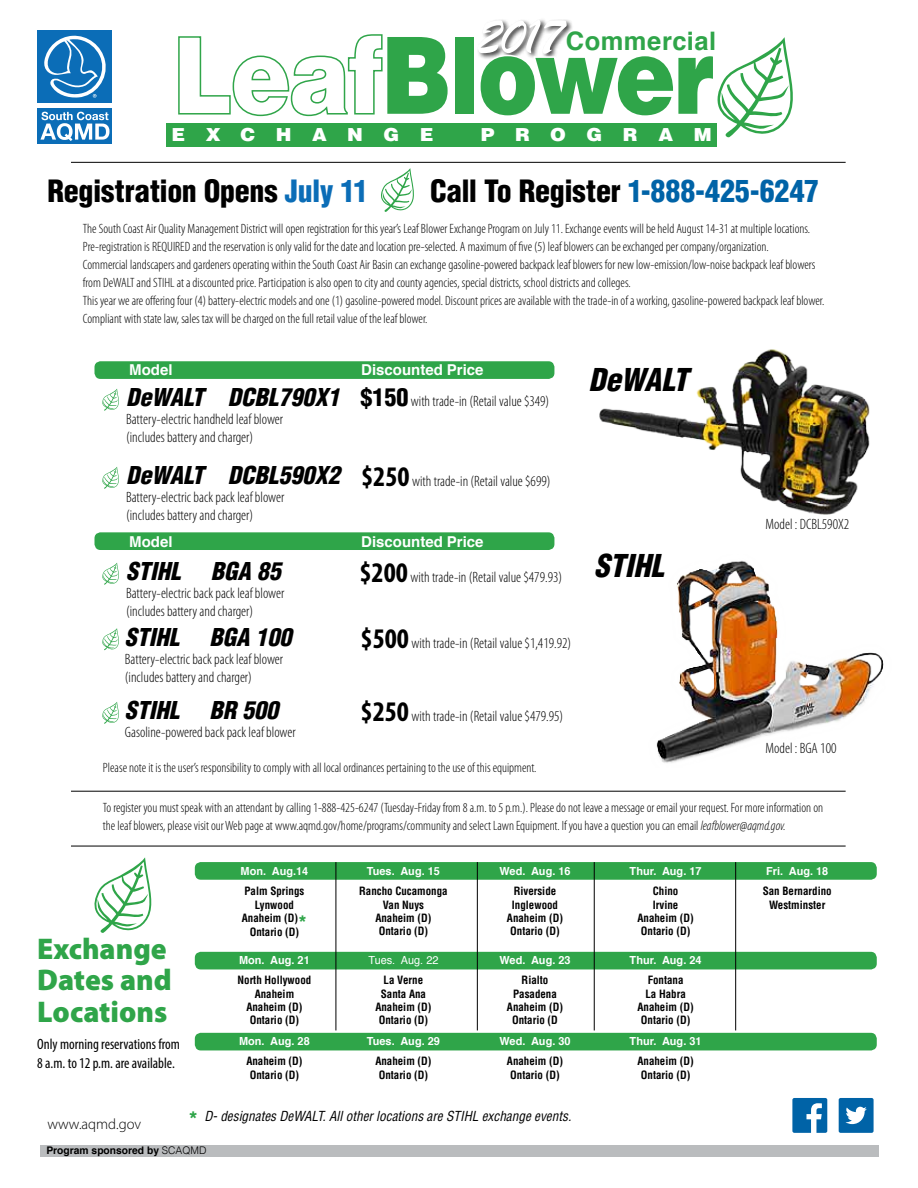
<style>
.page{position:relative;width:918px;height:1188px;background:#fff}
.page>*{position:absolute;margin:0;border:0;box-sizing:border-box;transform-origin:0 0}
.t1{font:900 106.65px "Helvetica";letter-spacing:-.025em;color:#2fa549;scale:.85 1}
.t2{font:53.55px "Brush Script";color:#fff}
.t3{font:italic 900 condensed 30.75px "Helvetica";color:#000}
.t4{font:900 condensed 30px "Helvetica";letter-spacing:-.005em;color:#000}
.t5{font:900 30px/31.5px "Myriad Pro";color:#2fa549}
.t6{font:700 25.5px "Helvetica";letter-spacing:.02em;color:#2fa549}
.t7{font:italic 900 condensed 24px "Helvetica";color:#000}
.t8{font:900 18px "Helvetica";letter-spacing:1.085em;color:#fff;scale:1.05 1}
.t9{font:300 condensed 15px/18px "Myriad Pro";color:#000}
.t10{font:condensed 15px/19.5px "Myriad Pro";color:#000}
.t11{font:700 15px "Helvetica";color:#fff}
.t12{font:300 15px "Myriad Pro";color:#000}
.t13{font:300 condensed 13.5px/18px "Myriad Pro";color:#000}
.t14{font:italic condensed 13.5px "Helvetica";color:#000}
.t15{font:700 condensed 11.1px/13.4px "Helvetica";color:#000;text-align:center}
.t16{font:700 11.1px "Helvetica";color:#fff}
.t17{font:11.1px "Helvetica";color:#fff}
.t18{font:700 10.5px "Helvetica";color:#000}
.s1{color:#fff}
.s2{color:#0b6db7}
.s3{color:#0063a7}
.s4{font-family:"Helvetica";font-weight:900;font-size:24px}
.s5{font-weight:700;font-size:28.5px}
.s6{font-style:italic}
.s7{font-weight:900;font-size:18.15px;color:#2fa549}
.s8{font-weight:900;font-style:normal;font-size:19.5px;color:#2fa549}
.s9{font-weight:300}
</style>
<div class="page">
<div style="left:94px;top:361px;width:460px;height:18px;background:#2fa549;border-radius:6px"></div>
<div style="left:94px;top:532px;width:460px;height:18px;background:#2fa549;border-radius:6px"></div>
<div style="left:40px;top:1145px;width:839px;height:12px;background:#babcbe"></div>
<div style="left:476px;top:18px;width:98px;height:43px;background:#000;opacity:.75"></div>
<div style="left:195px;top:862px;width:682px;height:18px;background:#2fa549;border-radius:6px"></div>
<div style="left:195px;top:952px;width:682px;height:17px;background:#2fa549;border-radius:6px"></div>
<div style="left:195px;top:1033px;width:682px;height:17px;background:#2fa549;border-radius:6px"></div>
<hr style="left:336px;top:862px;width:1px;height:168px;background:#000">
<hr style="left:594px;top:862px;width:1px;height:168px;background:#000">
<hr style="left:477px;top:862px;width:1px;height:168px;background:#000">
<hr style="left:735px;top:862px;width:1px;height:168px;background:#000">
<svg style="left:792px;top:1098px;width:35px;height:35px"></svg>
<svg style="left:839px;top:1098px;width:35px;height:35px"></svg>
<hr style="left:71px;top:846px;width:775px;height:1px;background:#000">
<hr style="left:71px;top:791px;width:775px;height:1px;background:#000">
<hr style="left:71px;top:162px;width:775px;height:1px;background:#000">
<svg style="left:102px;top:389px;width:17px;height:22px"></svg>
<svg style="left:102px;top:467px;width:17px;height:22px"></svg>
<svg style="left:102px;top:563px;width:17px;height:22px"></svg>
<svg style="left:102px;top:628px;width:17px;height:22px"></svg>
<svg style="left:102px;top:702px;width:17px;height:22px"></svg>
<svg style="left:94px;top:857px;width:58px;height:76px"></svg>
<img style="left:599px;top:349px;width:271px;height:166px">
<img style="left:656px;top:560px;width:228px;height:203px">
<div style="left:37px;top:108px;width:75px;height:36px;background:#0b6db7"></div>
<div style="left:37px;top:30px;width:75px;height:73px;background:#0b6db7"></div>
<svg style="left:40px;top:112px;width:70px;height:29px"></svg>
<svg style="left:44px;top:35px;width:62px;height:63px"></svg>
<svg style="left:178px;top:34px;width:205px;height:83px"></svg>
<svg style="left:381px;top:168px;width:33px;height:44px"></svg>
<svg style="left:478px;top:28px;width:315px;height:109px"></svg>
<div style="left:166px;top:123px;width:550px;height:23px;background:#2fa549"></div>
<h2 class="t2" style="left:478px;top:6px;width:86px">2017</h2>
<h3 class="t6" style="left:566px;top:31px;width:152px">Commercial</h3>
<h1 class="t1" style="left:172px;top:6px;width:639px"><span class="s1">Leaf</span>Blower</h1>
<h3 class="t8" style="left:171px;top:123px;width:251px">EXCHANGE</h3>
<h3 class="t8" style="left:481px;top:123px;width:221px">PROGRAM</h3>
<h3 class="t4" style="left:47px;top:173px;width:322px">Registration Opens <span class="s2">July 11</span></h3>
<h3 class="t4" style="left:430px;top:173px;width:390px">Call To Register <span class="s3">1-888-425-6247</span></h3>
<p class="t13" style="left:83px;top:219px;width:743px">The South Coast Air Quality Management District will open registration for this year’s Leaf Blower Exchange Program on July 11. Exchange events will be held August 14-31 at multiple locations.<br>Pre-registration is REQUIRED and the reservation is only valid for the date and location pre-selected. A maximum of five (5) leaf blowers can be exchanged per company/organization.<br>Commercial landscapers and gardeners operating within the South Coast Air Basin can exchange gasoline-powered backpack leaf blowers for new low-emission/low-noise backpack leaf blowers from DeWALT and STIHL at a discounted price. Participation is also open to city and county agencies, special districts, school districts and colleges.<br>This year we are offering four (4) battery-electric models and one (1) gasoline-powered model. Discount prices are available with the trade-in of a working, gasoline-powered backpack leaf blower.<br>Compliant with state law, sales tax will be charged on the full retail value of the leaf blower.</p>
<p class="t11" style="left:129px;top:364px;width:45px">Model</p>
<h3 class="t7" style="left:126px;top:382px;width:215px">DeWALT DCBL790X1</h3>
<p class="t9" style="left:126px;top:410px;width:159px">Battery-electric handheld leaf blower (includes battery and charger)</p>
<h3 class="t7" style="left:126px;top:461px;width:215px">DeWALT DCBL590X2</h3>
<p class="t9" style="left:126px;top:488px;width:160px">Battery-electric back pack leaf blower (includes battery and charger)</p>
<p class="t11" style="left:129px;top:535px;width:45px">Model</p>
<h3 class="t7" style="left:126px;top:556px;width:156px">STIHL BGA 85</h3>
<p class="t9" style="left:126px;top:584px;width:160px">Battery-electric back pack leaf blower (includes battery and charger)</p>
<h3 class="t7" style="left:125px;top:622px;width:56px">STIHL</h3>
<h3 class="t7" style="left:210px;top:622px;width:84px">BGA 100</h3>
<p class="t9" style="left:125px;top:650px;width:160px">Battery-electric back pack leaf blower (includes battery and charger)</p>
<h3 class="t7" style="left:125px;top:696px;width:56px">STIHL</h3>
<h3 class="t7" style="left:210px;top:696px;width:70px">BR 500</h3>
<p class="t9" style="left:125px;top:723px;width:172px">Gasoline-powered back pack leaf blower</p>
<p class="t11" style="left:361px;top:364px;width:124px">Discounted Price</p>
<p class="t9" style="left:361px;top:392px;width:190px"><span class="s4">$150</span> with trade-in (Retail value $349)</p>
<p class="t9" style="left:361px;top:472px;width:191px"><span class="s5">$250</span> with trade-in (Retail value $699)</p>
<p class="t11" style="left:361px;top:535px;width:124px">Discounted Price</p>
<p class="t9" style="left:359px;top:568px;width:204px"><span class="s5">$200</span> with trade-in (Retail value $479.93)</p>
<p class="t9" style="left:361px;top:634px;width:212px"><span class="s5">$500</span> with trade-in (Retail value $1,419.92)</p>
<p class="t9" style="left:361px;top:707px;width:204px"><span class="s5">$250</span> with trade-in (Retail value $479.95)</p>
<p class="t13" style="left:103px;top:759px;width:435px">Please note it is the user’s responsibility to comply with all local ordinances pertaining to the use of this equipment.</p>
<h3 class="t3" style="left:589px;top:361px;width:101px">DeWALT</h3>
<h3 class="t3" style="left:594px;top:547px;width:71px">STIHL</h3>
<p class="t9" style="left:766px;top:514px;width:85px">Model : DCBL590X2</p>
<p class="t9" style="left:766px;top:739px;width:72px">Model : BGA 100</p>
<p class="t13" style="left:103px;top:798px;width:722px">To register you must speak with an attendant by calling 1-888-425-6247 (Tuesday-Friday from 8 a.m. to 5 p.m.). Please do not leave a message or email your request. For more information on the leaf blowers, please visit our Web page at www.aqmd.gov/home/programs/community and select Lawn Equipment. If you have a question you can email <span class="s6">leafblower@aqmd.gov.</span></p>
<p class="t16" style="left:241px;top:867px;width:69px">Mon. Aug.14</p>
<p class="t16" style="left:367px;top:867px;width:74px">Tues. Aug. 15</p>
<p class="t16" style="left:499px;top:867px;width:73px">Wed. Aug. 16</p>
<p class="t16" style="left:630px;top:867px;width:73px">Thur. Aug. 17</p>
<p class="t16" style="left:766px;top:867px;width:64px">Fri. Aug. 18</p>
<h3 class="t5" style="left:37px;top:931px;width:136px">Exchange<br>Dates and<br>Locations</h3>
<p class="t10" style="left:37px;top:1034px;width:144px">Only morning reservations from<br>8 a.m. to 12 p.m. are available.</p>
<p class="t15" style="left:242px;top:885px;width:67px">Palm Springs<br>Lynwood<br>Anaheim (D)<span class="s7">*<br></span>Ontario (D)</p>
<p class="t15" style="left:238px;top:973px;width:75px">North Hollywood<br>Anaheim<br>Anaheim (D)<br>Ontario (D)</p>
<p class="t15" style="left:246px;top:1054px;width:58px">Anaheim (D)<br>Ontario (D)</p>
<p class="t16" style="left:239px;top:956px;width:72px">Mon. Aug. 21</p>
<p class="t16" style="left:239px;top:1037px;width:72px">Mon. Aug. 28</p>
<p class="t15" style="left:359px;top:885px;width:90px">Rancho Cucamonga<br>Van Nuys<br>Anaheim (D)<br>Ontario (D)</p>
<p class="t15" style="left:375px;top:973px;width:58px">La Verne<br>Santa Ana<br>Anaheim (D)<br>Ontario (D)</p>
<p class="t15" style="left:375px;top:1054px;width:58px">Anaheim (D)<br>Ontario (D)</p>
<p class="t17" style="left:368px;top:956px;width:72px">Tues. Aug. 22</p>
<p class="t16" style="left:367px;top:1036px;width:74px">Tues. Aug. 29</p>
<p class="t15" style="left:507px;top:884px;width:58px">Riverside<br>Inglewood<br>Anaheim (D)<br>Ontario (D)</p>
<p class="t15" style="left:507px;top:973px;width:58px">Rialto<br>Pasadena<br>Anaheim (D)<br>Ontario (D</p>
<p class="t15" style="left:507px;top:1054px;width:58px">Anaheim (D)<br>Ontario (D)</p>
<p class="t16" style="left:499px;top:955px;width:73px">Wed. Aug. 23</p>
<p class="t16" style="left:499px;top:1036px;width:73px">Wed. Aug. 30</p>
<p class="t15" style="left:638px;top:885px;width:58px">Chino<br>Irvine<br>Anaheim (D)<br>Ontario (D)</p>
<p class="t15" style="left:638px;top:973px;width:58px">Fontana<br>La Habra<br>Anaheim (D)<br>Ontario (D)</p>
<p class="t15" style="left:638px;top:1054px;width:58px">Anaheim (D)<br>Ontario (D)</p>
<p class="t16" style="left:630px;top:955px;width:73px">Thur. Aug. 24</p>
<p class="t16" style="left:630px;top:1036px;width:73px">Thur. Aug. 31</p>
<p class="t15" style="left:763px;top:884px;width:70px">San Bernardino<br>Westminster</p>
<p class="t12" style="left:48px;top:1115px;width:95px">www.aqmd.gov</p>
<p class="t14" style="left:188px;top:1108px;width:384px"><span class="s8">*</span> D- designates DeWALT. All other locations are STIHL exchange events.</p>
<p class="t18" style="left:46px;top:1146px;width:162px">Program sponsored by <span class="s9">SCAQMD</span></p>
</div>
